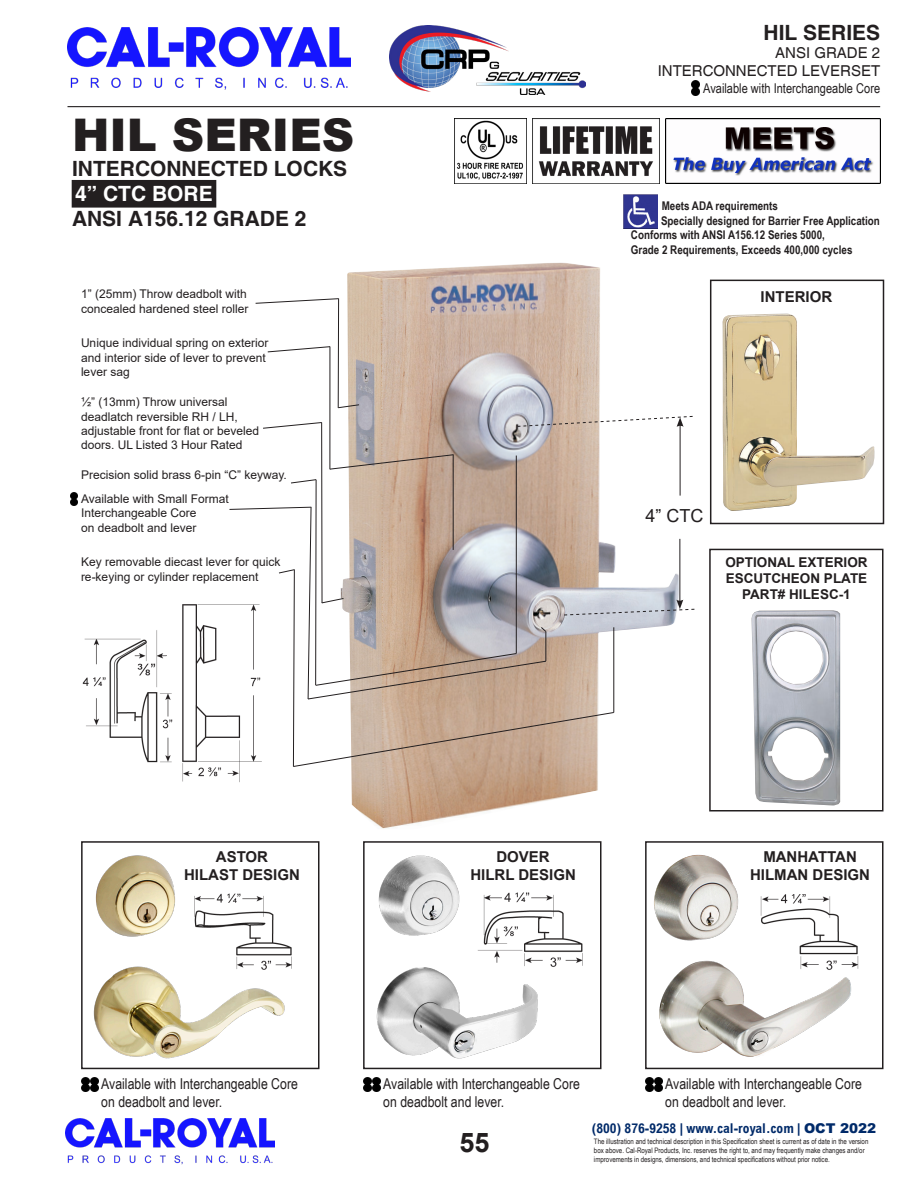
<style>
.page{position:relative;width:918px;height:1188px;background:#fff}
.page>*{position:absolute;margin:0;border:0;box-sizing:border-box;transform-origin:0 0}
.t1{font:900 45px "Arial";color:#231f20}
.t2{font:700 27px "Arial";color:#231f20}
.t3{font:700 21px "Helvetica";color:#231f20}
.t4{font:700 21px "Helvetica";color:#fff}
.t5{font:18px "Arial";color:#231f20}
.t6{font:15px/18px "Arial Narrow";color:#231f20}
.t7{font:700 15px "Arial";color:#231f20}
.t8{font:15px "Helvetica";color:#231f20}
.t9{font:700 13.5px "Arial";color:#231f20}
.t10{font:700 condensed 13.5px "Arial";color:#002a69}
.t11{font:13.5px "Arial Narrow";color:#231f20}
.t12{font:12px/14.4px "Arial";color:#231f20}
.t13{font:700 12px "Arial Narrow";color:#231f20}
.t14{font:7.5px/9px "Arial Narrow";color:#231f20}
.s1{font-weight:900;font-stretch:normal}
</style>
<div class="page">
<img style="left:68px;top:28px;width:283px;height:62px">
<img style="left:390px;top:25px;width:196px;height:69px">
<img style="left:347px;top:263px;width:253px;height:566px">
<img style="left:376px;top:855px;width:162px;height:204px">
<img style="left:476px;top:888px;width:107px;height:82px">
<img style="left:654px;top:854px;width:198px;height:203px">
<img style="left:755px;top:888px;width:104px;height:84px">
<div style="left:710px;top:280px;width:174px;height:244px;border:2px solid #231f20"></div>
<div style="left:709px;top:549px;width:175px;height:263px;border:2px solid #231f20"></div>
<hr style="left:330px;top:347px;width:1px;height:122px;background:#231f20">
<svg style="left:329px;top:454px;width:124px;height:16px;background:#c0ad9e"></svg>
<hr style="left:453px;top:454px;width:1px;height:96px;background:#231f20">
<hr style="left:321px;top:423px;width:1px;height:180px;background:#231f20">
<hr style="left:516px;top:456px;width:1px;height:197px;background:#231f20">
<div style="left:81px;top:841px;width:239px;height:228px;border:2px solid #231f20"></div>
<div style="left:363px;top:841px;width:239px;height:228px;border:2px solid #231f20"></div>
<div style="left:645px;top:841px;width:239px;height:228px;border:2px solid #231f20"></div>
<img style="left:93px;top:855px;width:192px;height:204px">
<img style="left:189px;top:888px;width:103px;height:83px">
<img style="left:723px;top:313px;width:152px;height:198px">
<img style="left:751px;top:610px;width:89px;height:195px">
<img style="left:666px;top:119px;width:214px;height:64px">
<img style="left:532px;top:119px;width:128px;height:64px">
<img style="left:455px;top:119px;width:69px;height:61px">
<img style="left:624px;top:195px;width:34px;height:33px">
<div style="left:72px;top:180px;width:144px;height:27px;background:#231f20"></div>
<img style="left:82px;top:604px;width:158px;height:179px">
<svg style="left:255px;top:298px;width:84px;height:6px"></svg>
<hr style="left:338px;top:299px;width:1px;height:109px;background:#231f20">
<svg style="left:338px;top:404px;width:22px;height:4px"></svg>
<svg style="left:267px;top:346px;width:63px;height:6px"></svg>
<svg style="left:263px;top:422px;width:59px;height:7px"></svg>
<svg style="left:71px;top:493px;width:7px;height:12px"></svg>
<hr style="left:680px;top:424px;width:1px;height:72px;background:#231f20">
<svg style="left:229px;top:479px;width:466px;height:288px"></svg>
<svg style="left:517px;top:416px;width:176px;height:11px"></svg>
<img style="left:81px;top:1077px;width:17px;height:15px">
<img style="left:363px;top:1077px;width:17px;height:15px">
<img style="left:645px;top:1077px;width:17px;height:15px">
<img style="left:691px;top:81px;width:8px;height:15px">
<hr style="left:68px;top:106px;width:812px;height:1px;background:#231f20">
<img style="left:66px;top:1119px;width:209px;height:46px">
<p class="t1" style="left:72px;top:102px;width:284px">HIL SERIES</p>
<p class="t3" style="left:72px;top:156px;width:277px">INTERCONNECTED LOCKS</p>
<p class="t4" style="left:75px;top:181px;width:139px">4” CTC BORE</p>
<p class="t3" style="left:72px;top:206px;width:236px">ANSI A156.12 GRADE 2</p>
<p class="t3" style="left:764px;top:20px;width:118px">HIL SERIES</p>
<p class="t8" style="left:775px;top:44px;width:107px">ANSI GRADE 2</p>
<p class="t8" style="left:658px;top:62px;width:224px">INTERCONNECTED LEVERSET</p>
<p class="t11" style="left:703px;top:78px;width:179px">Available with Interchangeable Core</p>
<p class="t13" style="left:662px;top:197px;width:118px">Meets ADA requirements</p>
<p class="t13" style="left:661px;top:212px;width:220px">Specially designed for Barrier Free Application</p>
<p class="t13" style="left:631px;top:226px;width:195px">Conforms with ANSI A156.12 Series 5000,</p>
<p class="t13" style="left:631px;top:240px;width:223px">Grade 2 Requirements, Exceeds 400,000 cycles</p>
<p class="t12" style="left:81px;top:287px;width:169px">1” (25mm) Throw deadbolt with concealed hardened steel roller</p>
<p class="t7" style="left:761px;top:286px;width:73px">INTERIOR</p>
<p class="t12" style="left:81px;top:336px;width:189px">Unique individual spring on exterior and interior side of lever to prevent lever sag</p>
<p class="t12" style="left:81px;top:395px;width:148px">½” (13mm) Throw universal</p>
<p class="t12" style="left:81px;top:409px;width:158px">deadlatch reversible RH / LH,</p>
<p class="t12" style="left:81px;top:424px;width:180px">adjustable front for flat or beveled doors. UL Listed 3 Hour Rated</p>
<p class="t12" style="left:81px;top:468px;width:207px">Precision solid brass 6-pin “C” keyway.</p>
<p class="t12" style="left:81px;top:491px;width:149px">Available with Small Format<br>Interchangeable Core</p>
<p class="t12" style="left:81px;top:520px;width:117px">on deadbolt and lever</p>
<p class="t12" style="left:81px;top:555px;width:201px">Key removable diecast lever for quick re-keying or cylinder replacement</p>
<p class="t9" style="left:725px;top:552px;width:144px">OPTIONAL EXTERIOR</p>
<p class="t5" style="left:646px;top:503px;width:59px">4” CTC</p>
<p class="t9" style="left:726px;top:569px;width:143px">ESCUTCHEON PLATE</p>
<p class="t9" style="left:742px;top:585px;width:110px">PART# HILESC-1</p>
<p class="t7" style="left:216px;top:846px;width:54px">ASTOR</p>
<p class="t7" style="left:184px;top:864px;width:117px">HILAST DESIGN</p>
<p class="t7" style="left:496px;top:846px;width:55px">DOVER</p>
<p class="t7" style="left:470px;top:864px;width:107px">HILRL DESIGN</p>
<p class="t7" style="left:763px;top:846px;width:95px">MANHATTAN</p>
<p class="t7" style="left:750px;top:864px;width:121px">HILMAN DESIGN</p>
<p class="t6" style="left:101px;top:1074px;width:198px">Available with Interchangeable Core on deadbolt and lever.</p>
<p class="t6" style="left:383px;top:1074px;width:198px">Available with Interchangeable Core on deadbolt and lever.</p>
<p class="t6" style="left:665px;top:1074px;width:198px">Available with Interchangeable Core on deadbolt and lever.</p>
<h2 class="t2" style="left:460px;top:1124px;width:32px">55</h2>
<p class="t10" style="left:592px;top:1120px;width:286px">(800) 876-9258 | www.cal-royal.com | <span class="s1">OCT 2022</span></p>
<p class="t14" style="left:594px;top:1137px;width:276px">The illustration and technical description in this Specification sheet is current as of date in the version box above. Cal-Royal Products, Inc. reserves the right to, and may frequently make changes and/or improvements in designs, dimensions, and technical specifications without prior notice.</p>
</div>
